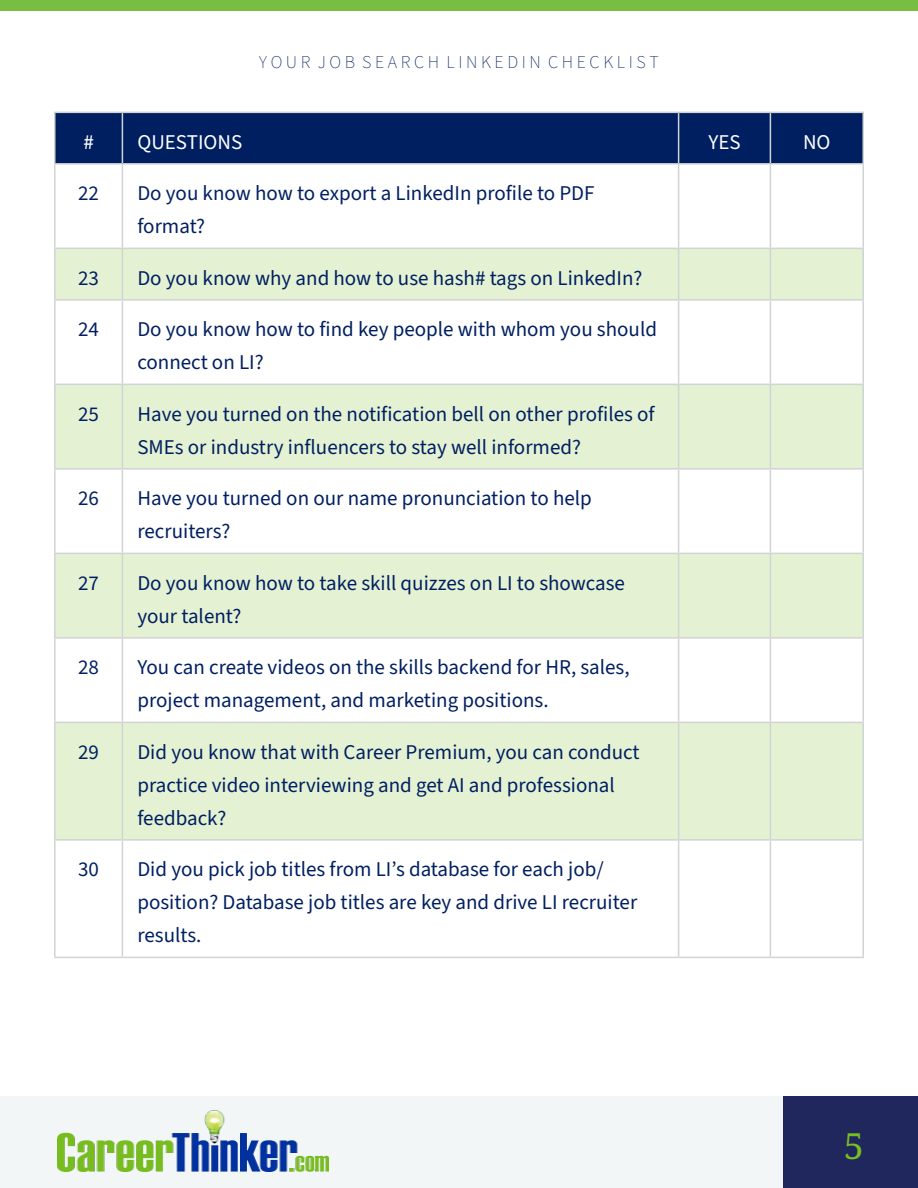
<style>
.page{position:relative;width:918px;height:1188px;background:#fff}
.page>*{position:absolute;margin:0;border:0;box-sizing:border-box;transform-origin:0 0}
.t1{font:36px "Noto Serif";color:#78be21}
.t2{font:21px/33px "Source Sans 3";color:#001f61}
.t3{font:21px "Source Sans 3";color:#fff}
.t4{font:200 18px "Source Sans Pro";color:#001f61}
</style>
<div class="page">
<div style="left:749px;top:1096px;width:169px;height:92px;background:#1f275c"></div>
<div style="left:0;top:1096px;width:783px;height:92px;background:#f3f6f7"></div>
<div style="left:0;top:0;width:918px;height:11px;background:#77be42"></div>
<img style="left:57px;top:1110px;width:272px;height:62px">
<div style="left:56px;top:113px;width:806px;height:50px;background:#001f61"></div>
<svg style="left:56px;top:249px;width:806px;height:590px;fill:#e4f2d3"></svg>
<hr style="left:54px;top:112px;width:68px;height:1px;background:#d1d3d4">
<hr style="left:54px;top:113px;width:2px;height:50px;background:#d1d3d4">
<hr style="left:122px;top:112px;width:557px;height:1px;background:#d1d3d4">
<hr style="left:122px;top:113px;width:1px;height:50px;background:#d1d3d4">
<hr style="left:679px;top:112px;width:91px;height:1px;background:#d1d3d4">
<hr style="left:770px;top:112px;width:94px;height:1px;background:#d1d3d4">
<hr style="left:770px;top:113px;width:1px;height:50px;background:#d1d3d4">
<hr style="left:862px;top:113px;width:2px;height:50px;background:#d1d3d4">
<hr style="left:54px;top:165px;width:2px;height:83px;background:#d1d3d4">
<hr style="left:122px;top:165px;width:1px;height:83px;background:#d1d3d4">
<hr style="left:770px;top:165px;width:1px;height:83px;background:#d1d3d4">
<hr style="left:862px;top:165px;width:2px;height:83px;background:#d1d3d4">
<hr style="left:54px;top:249px;width:2px;height:50px;background:#d1d3d4">
<hr style="left:122px;top:249px;width:1px;height:50px;background:#d1d3d4">
<hr style="left:770px;top:249px;width:1px;height:50px;background:#d1d3d4">
<hr style="left:862px;top:249px;width:2px;height:50px;background:#d1d3d4">
<hr style="left:54px;top:299px;width:68px;height:2px;background:#d1d3d4">
<hr style="left:54px;top:301px;width:2px;height:83px;background:#d1d3d4">
<hr style="left:122px;top:299px;width:557px;height:2px;background:#d1d3d4">
<hr style="left:122px;top:301px;width:1px;height:83px;background:#d1d3d4">
<hr style="left:679px;top:299px;width:91px;height:2px;background:#d1d3d4">
<hr style="left:770px;top:299px;width:94px;height:2px;background:#d1d3d4">
<hr style="left:770px;top:301px;width:1px;height:83px;background:#d1d3d4">
<hr style="left:862px;top:301px;width:2px;height:83px;background:#d1d3d4">
<hr style="left:54px;top:385px;width:2px;height:83px;background:#d1d3d4">
<hr style="left:122px;top:385px;width:1px;height:83px;background:#d1d3d4">
<hr style="left:770px;top:385px;width:1px;height:83px;background:#d1d3d4">
<hr style="left:862px;top:385px;width:2px;height:83px;background:#d1d3d4">
<hr style="left:54px;top:468px;width:68px;height:2px;background:#d1d3d4">
<hr style="left:54px;top:470px;width:2px;height:83px;background:#d1d3d4">
<hr style="left:122px;top:468px;width:557px;height:2px;background:#d1d3d4">
<hr style="left:122px;top:470px;width:1px;height:83px;background:#d1d3d4">
<hr style="left:679px;top:468px;width:91px;height:2px;background:#d1d3d4">
<hr style="left:770px;top:468px;width:94px;height:2px;background:#d1d3d4">
<hr style="left:770px;top:470px;width:1px;height:83px;background:#d1d3d4">
<hr style="left:862px;top:470px;width:2px;height:83px;background:#d1d3d4">
<hr style="left:54px;top:554px;width:2px;height:83px;background:#d1d3d4">
<hr style="left:122px;top:554px;width:1px;height:83px;background:#d1d3d4">
<hr style="left:770px;top:554px;width:1px;height:83px;background:#d1d3d4">
<hr style="left:862px;top:554px;width:2px;height:83px;background:#d1d3d4">
<hr style="left:54px;top:637px;width:68px;height:2px;background:#d1d3d4">
<hr style="left:54px;top:639px;width:2px;height:83px;background:#d1d3d4">
<hr style="left:122px;top:637px;width:557px;height:2px;background:#d1d3d4">
<hr style="left:122px;top:639px;width:1px;height:83px;background:#d1d3d4">
<hr style="left:679px;top:637px;width:91px;height:2px;background:#d1d3d4">
<hr style="left:770px;top:637px;width:94px;height:2px;background:#d1d3d4">
<hr style="left:770px;top:639px;width:1px;height:83px;background:#d1d3d4">
<hr style="left:862px;top:639px;width:2px;height:83px;background:#d1d3d4">
<hr style="left:54px;top:723px;width:2px;height:116px;background:#d1d3d4">
<hr style="left:122px;top:723px;width:1px;height:116px;background:#d1d3d4">
<hr style="left:770px;top:723px;width:1px;height:116px;background:#d1d3d4">
<hr style="left:862px;top:723px;width:2px;height:116px;background:#d1d3d4">
<hr style="left:54px;top:839px;width:68px;height:2px;background:#d1d3d4">
<hr style="left:54px;top:841px;width:2px;height:116px;background:#d1d3d4">
<hr style="left:122px;top:839px;width:557px;height:2px;background:#d1d3d4">
<hr style="left:122px;top:841px;width:1px;height:116px;background:#d1d3d4">
<hr style="left:679px;top:839px;width:91px;height:2px;background:#d1d3d4">
<hr style="left:770px;top:839px;width:94px;height:2px;background:#d1d3d4">
<hr style="left:770px;top:841px;width:1px;height:116px;background:#d1d3d4">
<hr style="left:862px;top:841px;width:2px;height:116px;background:#d1d3d4">
<hr style="left:678px;top:113px;width:1px;height:50px;background:#d1d3d4">
<hr style="left:54px;top:163px;width:68px;height:2px;background:#d1d3d4">
<hr style="left:122px;top:163px;width:557px;height:2px;background:#d1d3d4">
<hr style="left:679px;top:163px;width:91px;height:2px;background:#d1d3d4">
<hr style="left:678px;top:165px;width:1px;height:83px;background:#d1d3d4">
<hr style="left:770px;top:163px;width:94px;height:2px;background:#d1d3d4">
<hr style="left:54px;top:248px;width:68px;height:1px;background:#d1d3d4">
<hr style="left:122px;top:248px;width:557px;height:1px;background:#d1d3d4">
<hr style="left:679px;top:248px;width:91px;height:1px;background:#d1d3d4">
<hr style="left:678px;top:249px;width:1px;height:50px;background:#d1d3d4">
<hr style="left:770px;top:248px;width:94px;height:1px;background:#d1d3d4">
<hr style="left:678px;top:301px;width:1px;height:83px;background:#d1d3d4">
<hr style="left:54px;top:384px;width:68px;height:1px;background:#d1d3d4">
<hr style="left:122px;top:384px;width:557px;height:1px;background:#d1d3d4">
<hr style="left:679px;top:384px;width:91px;height:1px;background:#d1d3d4">
<hr style="left:678px;top:385px;width:1px;height:83px;background:#d1d3d4">
<hr style="left:770px;top:384px;width:94px;height:1px;background:#d1d3d4">
<hr style="left:678px;top:470px;width:1px;height:83px;background:#d1d3d4">
<hr style="left:54px;top:553px;width:68px;height:1px;background:#d1d3d4">
<hr style="left:122px;top:553px;width:557px;height:1px;background:#d1d3d4">
<hr style="left:679px;top:553px;width:91px;height:1px;background:#d1d3d4">
<hr style="left:678px;top:554px;width:1px;height:83px;background:#d1d3d4">
<hr style="left:770px;top:553px;width:94px;height:1px;background:#d1d3d4">
<hr style="left:678px;top:639px;width:1px;height:83px;background:#d1d3d4">
<hr style="left:54px;top:722px;width:68px;height:1px;background:#d1d3d4">
<hr style="left:122px;top:722px;width:557px;height:1px;background:#d1d3d4">
<hr style="left:679px;top:722px;width:91px;height:1px;background:#d1d3d4">
<hr style="left:678px;top:723px;width:1px;height:116px;background:#d1d3d4">
<hr style="left:770px;top:722px;width:94px;height:1px;background:#d1d3d4">
<hr style="left:678px;top:841px;width:1px;height:116px;background:#d1d3d4">
<hr style="left:54px;top:957px;width:68px;height:1px;background:#d1d3d4">
<hr style="left:122px;top:957px;width:557px;height:1px;background:#d1d3d4">
<hr style="left:679px;top:957px;width:91px;height:1px;background:#d1d3d4">
<hr style="left:770px;top:957px;width:94px;height:1px;background:#d1d3d4">
<p class="t4" style="left:259px;top:51px;width:401px">Y O U R J O B S E A R C H L I N K E D I N C H E C K L I S T</p>
<p class="t3" style="left:83px;top:128px;width:12px">#</p>
<p class="t3" style="left:137px;top:128px;width:106px">QUESTIONS</p>
<p class="t3" style="left:708px;top:128px;width:34px">YES</p>
<p class="t3" style="left:803px;top:128px;width:29px">NO</p>
<p class="t2" style="left:78px;top:178px;width:22px">22</p>
<p class="t2" style="left:137px;top:178px;width:459px">Do you know how to export a LinkedIn profile to PDF format?</p>
<p class="t2" style="left:78px;top:262px;width:22px">23</p>
<p class="t2" style="left:137px;top:262px;width:506px">Do you know why and how to use hash# tags on LinkedIn?</p>
<p class="t2" style="left:78px;top:314px;width:22px">24</p>
<p class="t2" style="left:137px;top:314px;width:521px">Do you know how to find key people with whom you should connect on LI?</p>
<p class="t2" style="left:78px;top:398px;width:22px">25</p>
<p class="t2" style="left:137px;top:398px;width:519px">Have you turned on the notification bell on other profiles of<br>SMEs or industry influencers to stay well informed?</p>
<p class="t2" style="left:78px;top:483px;width:22px">26</p>
<p class="t2" style="left:137px;top:483px;width:456px">Have you turned on our name pronunciation to help recruiters?</p>
<p class="t2" style="left:78px;top:567px;width:22px">27</p>
<p class="t2" style="left:137px;top:567px;width:489px">Do you know how to take skill quizzes on LI to showcase your talent?</p>
<p class="t2" style="left:78px;top:652px;width:22px">28</p>
<p class="t2" style="left:137px;top:652px;width:494px">You can create videos on the skills backend for HR, sales, project management, and marketing positions.</p>
<p class="t2" style="left:78px;top:736px;width:22px">29</p>
<p class="t2" style="left:137px;top:736px;width:504px">Did you know that with Career Premium, you can conduct practice video interviewing and get AI and professional feedback?</p>
<p class="t2" style="left:78px;top:854px;width:22px">30</p>
<p class="t2" style="left:137px;top:854px;width:501px">Did you pick job titles from LI’s database for each job/ position? Database job titles are key and drive LI recruiter results.</p>
<h1 class="t1" style="left:844px;top:1121px;width:22px">5</h1>
</div>
